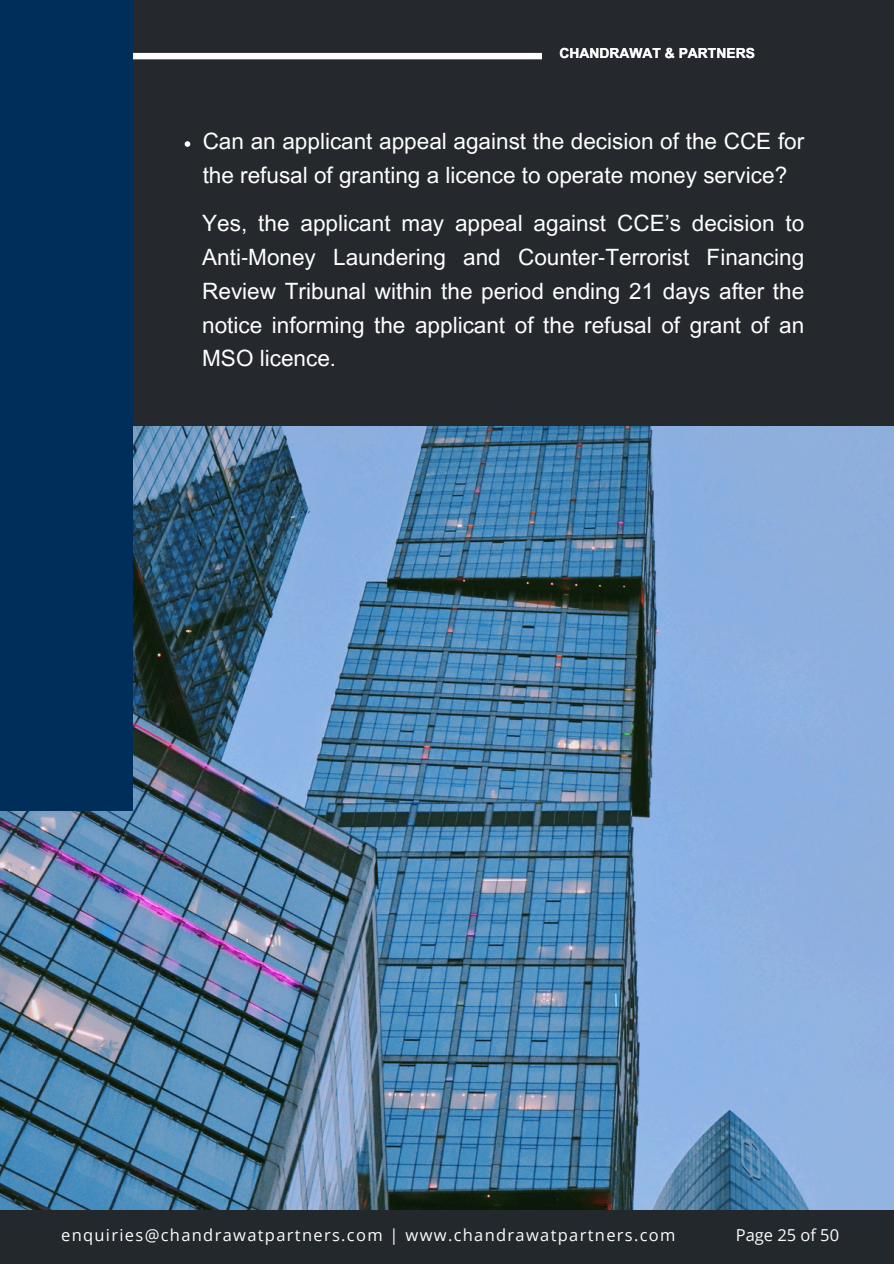
<style>
.page{position:relative;width:894px;height:1264px;background:#fff}
.page>*{position:absolute;margin:0;border:0;box-sizing:border-box;transform-origin:0 0}
.t1{font:22.5px/33.8px "Arial MT Pro";color:#fff}
.t2{font:16.5px "Open Sans";letter-spacing:.08em;color:#fdfcfd}
.t3{font:16.5px "Open Sans";color:#fdfcfd}
.t4{font:700 13.8px "Arial MT Pro";color:#fff}
.s1{font-family:"Noto Sans"}
</style>
<div class="page">
<div style="left:0;top:0;width:893px;height:1263px;background:#25292d"></div>
<img style="left:0;top:426px;width:893px;height:784px">
<div style="left:95px;top:53px;width:447px;height:6px;background:#fff"></div>
<svg style="left:185px;top:141px;width:5px;height:6px"></svg>
<div style="left:0;top:0;width:132px;height:810px;background:#002e5b"></div>
<p class="t4" style="left:559px;top:48px;width:197px">CHANDRAWAT &amp; PARTNERS</p>
<h1 class="t1" style="left:203px;top:127px;width:603px">Can an applicant appeal against the decision of the CCE for the refusal of granting a licence to operate money service?</h1>
<p class="t1" style="left:202px;top:209px;width:603px;text-align:justify">Yes, the applicant may appeal against CCE’s decision to Anti<span class="s1">‐</span>Money Laundering and Counter<span class="s1">‐</span>Terrorist Financing Review Tribunal within the period ending 21 days after the notice informing the applicant of the refusal of grant of an MSO licence.</p>
<p class="t2" style="left:61px;top:1223px;width:615px">enquiries@chandrawatpartners.com | www.chandrawatpartners.com</p>
<p class="t3" style="left:735px;top:1223px;width:105px">Page 25 of 50</p>
<p class="t2" style="left:777px;top:1223px;width:20px">04</p>
</div>
